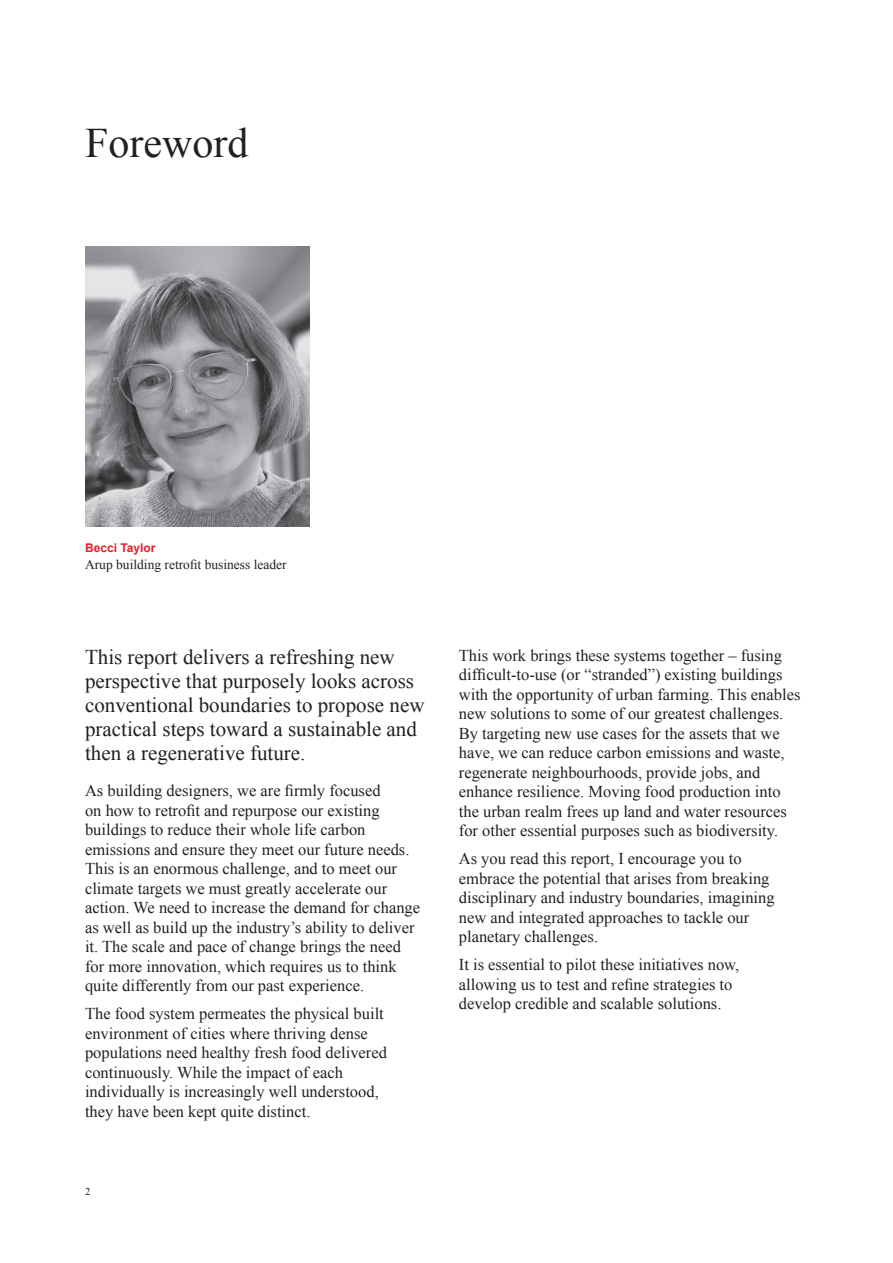
<style>
.page{position:relative;width:893px;height:1263px;background:#fff}
.page>*{position:absolute;margin:0;border:0;box-sizing:border-box;transform-origin:0 0}
.t1{font:42px "Times New Roman";color:#231f20}
.t2{font:21px/24px "Times New Roman";color:#231f20}
.t3{font:16.5px/19.5px "Times New Roman";color:#231f20}
.t4{font:13.5px "Times New Roman";color:#231f20}
.t5{font:700 12px "Arial";color:#e41e2b}
.t6{font:10.5px "Times New Roman";color:#231f20}
</style>
<div class="page">
<img style="left:85px;top:247px;width:224px;height:279px">
<h1 class="t1" style="left:85px;top:114px;width:165px">Foreword</h1>
<p class="t5" style="left:85px;top:540px;width:72px">Becci Taylor</p>
<p class="t4" style="left:85px;top:555px;width:203px">Arup building retrofit business leader</p>
<p class="t2" style="left:85px;top:644px;width:341px">This report delivers a refreshing new perspective that purposely looks across conventional boundaries to propose new practical steps toward a sustainable and then a regenerative future.</p>
<p class="t3" style="left:85px;top:781px;width:337px">As building designers, we are firmly focused<br>on how to retrofit and repurpose our existing buildings to reduce their whole life carbon emissions and ensure they meet our future needs.<br>This is an enormous challenge, and to meet our climate targets we must greatly accelerate our action. We need to increase the demand for change as well as build up the industry’s ability to deliver it. The scale and pace of change brings the need for more innovation, which requires us to think quite differently from our past experience.</p>
<p class="t3" style="left:85px;top:1004px;width:303px">The food system permeates the physical built environment of cities where thriving dense populations need healthy fresh food delivered continuously. While the impact of each individually is increasingly well understood, they have been kept quite distinct.</p>
<p class="t6" style="left:85px;top:1184px;width:7px">2</p>
<p class="t3" style="left:459px;top:645px;width:343px">This work brings these systems together – fusing difficult-to-use (or “stranded”) existing buildings with the opportunity of urban farming. This enables new solutions to some of our greatest challenges.<br>By targeting new use cases for the assets that we have, we can reduce carbon emissions and waste, regenerate neighbourhoods, provide jobs, and enhance resilience. Moving food production into the urban realm frees up land and water resources for other essential purposes such as biodiversity.</p>
<p class="t3" style="left:459px;top:849px;width:317px">As you read this report, I encourage you to embrace the potential that arises from breaking disciplinary and industry boundaries, imagining new and integrated approaches to tackle our planetary challenges.</p>
<p class="t3" style="left:459px;top:955px;width:282px">It is essential to pilot these initiatives now, allowing us to test and refine strategies to develop credible and scalable solutions.</p>
</div>
